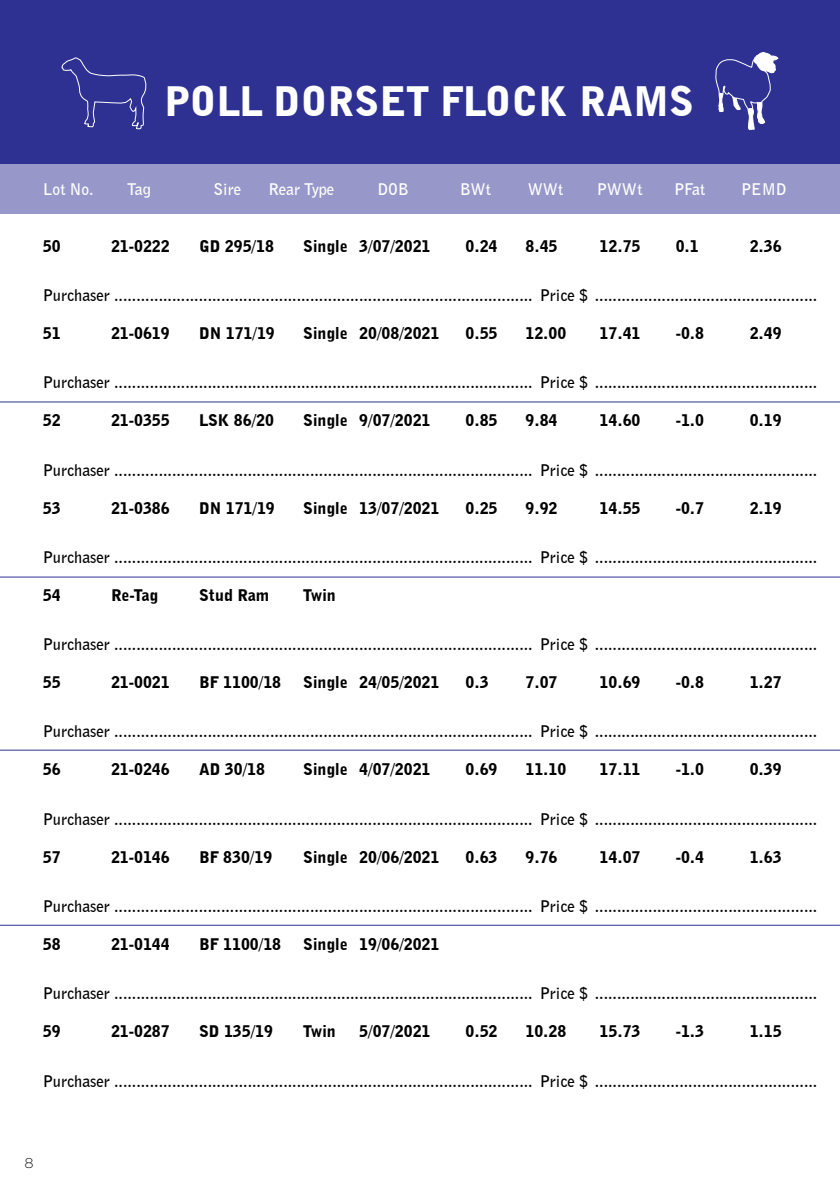
<style>
.page{position:relative;width:840px;height:1191px;background:#fff}
.page>*{position:absolute;margin:0;border:0;box-sizing:border-box;transform-origin:0 0}
.t1{font:900 40.4px "Bell Gothic BT";color:#fff}
.t2{font:700 16px "Bell Gothic BT";color:#000}
.t3{font:900 16px "Bell Gothic BT";color:#000}
.t4{font:700 16px "Bell Gothic BT";color:#fff}
.t5{font:300 14px "Filson Pro";color:#000}
</style>
<div class="page">
<div style="left:0;top:0;width:839px;height:164px;background:#2e3192"></div>
<div style="left:0;top:164px;width:839px;height:49px;background:#9798c9"></div>
<hr style="left:0;top:401px;width:839px;height:1px;background:#2e3192">
<hr style="left:0;top:749px;width:839px;height:1px;background:#2e3192">
<hr style="left:0;top:576px;width:839px;height:1px;background:#2e3192">
<hr style="left:0;top:924px;width:839px;height:1px;background:#2e3192">
<svg style="left:61px;top:57px;width:86px;height:73px"></svg>
<svg style="left:715px;top:52px;width:63px;height:79px"></svg>
<h1 class="t1" style="left:164px;top:76px;width:530px">POLL DORSET FLOCK RAMS</h1>
<p class="t4" style="left:43px;top:178px;width:52px">Lot No.</p>
<p class="t4" style="left:127px;top:178px;width:25px">Tag</p>
<p class="t4" style="left:213px;top:178px;width:29px">Sire</p>
<p class="t4" style="left:268px;top:178px;width:67px">Rear Type</p>
<p class="t4" style="left:378px;top:178px;width:32px">DOB</p>
<p class="t4" style="left:459px;top:178px;width:32px">BWt</p>
<p class="t4" style="left:527px;top:178px;width:37px">WWt</p>
<p class="t4" style="left:596px;top:178px;width:47px">PWWt</p>
<p class="t4" style="left:673px;top:178px;width:33px">PFat</p>
<p class="t4" style="left:740px;top:178px;width:47px">PEMD</p>
<p class="t3" style="left:43px;top:236px;width:19px">50</p>
<p class="t3" style="left:111px;top:236px;width:60px">21-0222</p>
<p class="t3" style="left:199px;top:236px;width:76px">GD 295/18</p>
<p class="t3" style="left:303px;top:236px;width:129px">Single 3/07/2021</p>
<p class="t3" style="left:465px;top:236px;width:34px">0.24</p>
<p class="t3" style="left:525px;top:236px;width:34px">8.45</p>
<p class="t3" style="left:599px;top:236px;width:42px">12.75</p>
<p class="t3" style="left:675px;top:236px;width:25px">0.1</p>
<p class="t3" style="left:749px;top:236px;width:34px">2.36</p>
<p class="t2" style="left:43px;top:285px;width:775px">Purchaser .............................................................................................. Price $ ..................................................</p>
<p class="t3" style="left:43px;top:323px;width:19px">51</p>
<p class="t3" style="left:111px;top:323px;width:60px">21-0619</p>
<p class="t3" style="left:199px;top:323px;width:77px">DN 171/19</p>
<p class="t3" style="left:303px;top:323px;width:138px">Single 20/08/2021</p>
<p class="t3" style="left:465px;top:323px;width:34px">0.55</p>
<p class="t3" style="left:525px;top:323px;width:42px">12.00</p>
<p class="t3" style="left:599px;top:323px;width:42px">17.41</p>
<p class="t3" style="left:675px;top:323px;width:30px">-0.8</p>
<p class="t3" style="left:749px;top:323px;width:34px">2.49</p>
<p class="t2" style="left:43px;top:372px;width:775px">Purchaser .............................................................................................. Price $ ..................................................</p>
<p class="t3" style="left:43px;top:410px;width:19px">52</p>
<p class="t3" style="left:111px;top:410px;width:60px">21-0355</p>
<p class="t3" style="left:199px;top:410px;width:76px">LSK 86/20</p>
<p class="t3" style="left:303px;top:410px;width:129px">Single 9/07/2021</p>
<p class="t3" style="left:465px;top:410px;width:34px">0.85</p>
<p class="t3" style="left:525px;top:410px;width:34px">9.84</p>
<p class="t3" style="left:599px;top:410px;width:42px">14.60</p>
<p class="t3" style="left:675px;top:410px;width:30px">-1.0</p>
<p class="t3" style="left:749px;top:410px;width:34px">0.19</p>
<p class="t2" style="left:43px;top:459px;width:775px">Purchaser .............................................................................................. Price $ ..................................................</p>
<p class="t3" style="left:43px;top:498px;width:19px">53</p>
<p class="t3" style="left:111px;top:498px;width:60px">21-0386</p>
<p class="t3" style="left:199px;top:498px;width:77px">DN 171/19</p>
<p class="t3" style="left:303px;top:498px;width:138px">Single 13/07/2021</p>
<p class="t3" style="left:465px;top:498px;width:34px">0.25</p>
<p class="t3" style="left:525px;top:498px;width:34px">9.92</p>
<p class="t3" style="left:599px;top:498px;width:42px">14.55</p>
<p class="t3" style="left:675px;top:498px;width:30px">-0.7</p>
<p class="t3" style="left:749px;top:498px;width:34px">2.19</p>
<p class="t2" style="left:43px;top:546px;width:775px">Purchaser .............................................................................................. Price $ ..................................................</p>
<p class="t3" style="left:43px;top:585px;width:19px">54</p>
<p class="t3" style="left:111px;top:585px;width:49px">Re-Tag</p>
<p class="t3" style="left:199px;top:585px;width:71px">Stud Ram</p>
<p class="t3" style="left:303px;top:585px;width:34px">Twin</p>
<p class="t2" style="left:43px;top:634px;width:775px">Purchaser .............................................................................................. Price $ ..................................................</p>
<p class="t3" style="left:43px;top:672px;width:19px">55</p>
<p class="t3" style="left:111px;top:672px;width:60px">21-0021</p>
<p class="t3" style="left:199px;top:672px;width:83px">BF 1100/18</p>
<p class="t3" style="left:303px;top:672px;width:138px">Single 24/05/2021</p>
<p class="t3" style="left:465px;top:672px;width:25px">0.3</p>
<p class="t3" style="left:525px;top:672px;width:34px">7.07</p>
<p class="t3" style="left:599px;top:672px;width:42px">10.69</p>
<p class="t3" style="left:675px;top:672px;width:30px">-0.8</p>
<p class="t3" style="left:749px;top:672px;width:34px">1.27</p>
<p class="t2" style="left:43px;top:721px;width:775px">Purchaser .............................................................................................. Price $ ..................................................</p>
<p class="t3" style="left:43px;top:759px;width:19px">56</p>
<p class="t3" style="left:111px;top:759px;width:60px">21-0246</p>
<p class="t3" style="left:199px;top:759px;width:67px">AD 30/18</p>
<p class="t3" style="left:303px;top:759px;width:129px">Single 4/07/2021</p>
<p class="t3" style="left:465px;top:759px;width:34px">0.69</p>
<p class="t3" style="left:525px;top:759px;width:42px">11.10</p>
<p class="t3" style="left:599px;top:759px;width:42px">17.11</p>
<p class="t3" style="left:675px;top:759px;width:30px">-1.0</p>
<p class="t3" style="left:749px;top:759px;width:34px">0.39</p>
<p class="t2" style="left:43px;top:808px;width:775px">Purchaser .............................................................................................. Price $ ..................................................</p>
<p class="t3" style="left:43px;top:847px;width:19px">57</p>
<p class="t3" style="left:111px;top:847px;width:60px">21-0146</p>
<p class="t3" style="left:199px;top:847px;width:75px">BF 830/19</p>
<p class="t3" style="left:303px;top:847px;width:138px">Single 20/06/2021</p>
<p class="t3" style="left:465px;top:847px;width:34px">0.63</p>
<p class="t3" style="left:525px;top:847px;width:34px">9.76</p>
<p class="t3" style="left:599px;top:847px;width:42px">14.07</p>
<p class="t3" style="left:675px;top:847px;width:30px">-0.4</p>
<p class="t3" style="left:749px;top:847px;width:34px">1.63</p>
<p class="t2" style="left:43px;top:895px;width:775px">Purchaser .............................................................................................. Price $ ..................................................</p>
<p class="t3" style="left:43px;top:934px;width:19px">58</p>
<p class="t3" style="left:111px;top:934px;width:60px">21-0144</p>
<p class="t3" style="left:199px;top:934px;width:83px">BF 1100/18</p>
<p class="t3" style="left:303px;top:934px;width:138px">Single 19/06/2021</p>
<p class="t2" style="left:43px;top:983px;width:775px">Purchaser .............................................................................................. Price $ ..................................................</p>
<p class="t3" style="left:43px;top:1021px;width:19px">59</p>
<p class="t3" style="left:111px;top:1021px;width:60px">21-0287</p>
<p class="t3" style="left:199px;top:1021px;width:75px">SD 135/19</p>
<p class="t3" style="left:303px;top:1021px;width:34px">Twin</p>
<p class="t3" style="left:359px;top:1021px;width:73px">5/07/2021</p>
<p class="t3" style="left:465px;top:1021px;width:34px">0.52</p>
<p class="t3" style="left:525px;top:1021px;width:42px">10.28</p>
<p class="t3" style="left:599px;top:1021px;width:42px">15.73</p>
<p class="t3" style="left:675px;top:1021px;width:30px">-1.3</p>
<p class="t3" style="left:749px;top:1021px;width:34px">1.15</p>
<p class="t2" style="left:43px;top:1070px;width:775px">Purchaser .............................................................................................. Price $ ..................................................</p>
<p class="t5" style="left:24px;top:1154px;width:11px">8</p>
</div>
